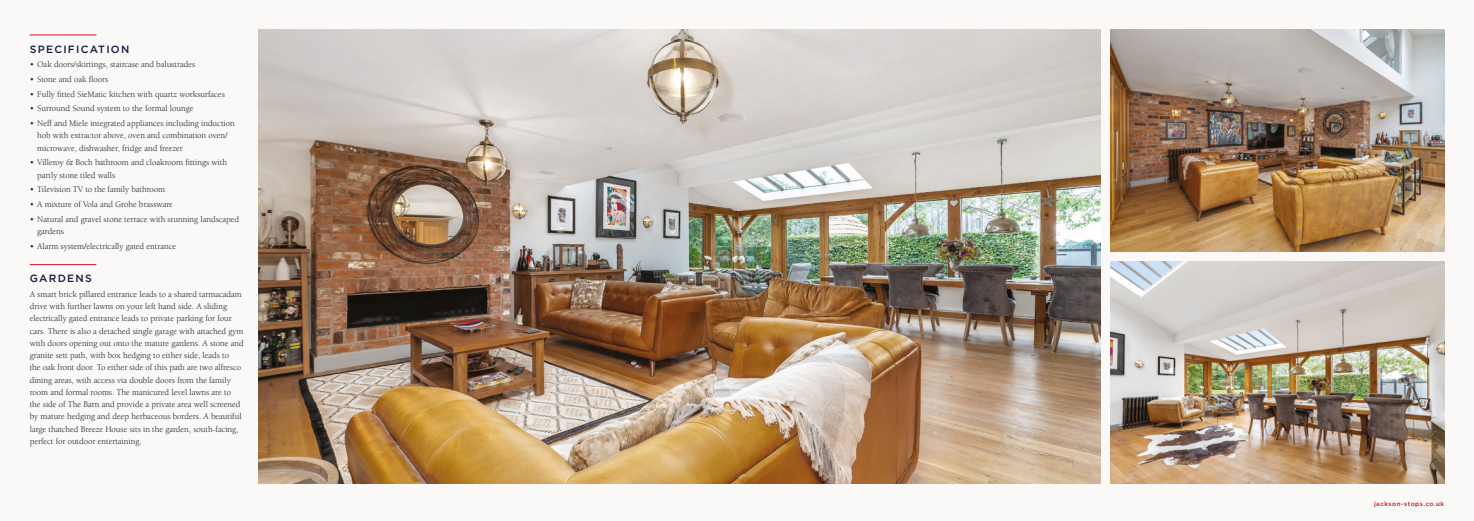
<style>
.page{position:relative;width:1474px;height:521px;background:#fff}
.page>*{position:absolute;margin:0;border:0;box-sizing:border-box;transform-origin:0 0}
.t1{font:500 10.5px "Gotham";letter-spacing:.12em;color:#161743}
.t2{font:8.75px/12.2px "Berkeley Std";letter-spacing:-.005em;color:#1f1c28}
.t3{font:500 6.12px "Gotham";letter-spacing:.09em;color:#d70926}
</style>
<div class="page">
<div style="left:0;top:0;width:1473px;height:521px;background:#faf9f7"></div>
<hr style="left:30px;top:35px;width:66px;height:1px;background:#d70926">
<hr style="left:30px;top:264px;width:66px;height:1px;background:#d70926">
<img style="left:259px;top:30px;width:841px;height:454px">
<img style="left:1110px;top:30px;width:334px;height:222px">
<img style="left:1110px;top:262px;width:334px;height:222px">
<p class="t1" style="left:30px;top:42px;width:101px">SPECIFICATION</p>
<p class="t2" style="left:30px;top:59px;width:167px">• Oak doors/skirtings, staircase and balustrades</p>
<p class="t2" style="left:30px;top:73px;width:80px">• Stone and oak floors</p>
<p class="t2" style="left:30px;top:88px;width:197px">• Fully fitted SieMatic kitchen with quartz worksurfaces</p>
<p class="t2" style="left:30px;top:103px;width:165px">• Surround Sound system to the formal lounge</p>
<p class="t2" style="left:37px;top:117px;width:199px;text-indent:-7px">• Neff and Miele integrated appliances including induction hob with extractor above, oven and combination oven/ microwave, dishwasher, fridge and freezer</p>
<p class="t2" style="left:37px;top:157px;width:191px;text-indent:-7px">• Villeroy &amp; Boch bathroom and cloakroom fittings with partly stone tiled walls</p>
<p class="t2" style="left:30px;top:184px;width:137px">• Tilevision TV to the family bathroom</p>
<p class="t2" style="left:30px;top:198px;width:145px">• A mixture of Vola and Grohe brassware</p>
<p class="t2" style="left:37px;top:213px;width:204px;text-indent:-7px">• Natural and gravel stone terrace with stunning landscaped gardens</p>
<p class="t2" style="left:30px;top:240px;width:148px">• Alarm system/electrically gated entrance</p>
<p class="t1" style="left:30px;top:272px;width:63px">GARDENS</p>
<p class="t2" style="left:30px;top:288px;width:215px">A smart brick pillared entrance leads to a shared tarmacadam drive with further lawns on your left hand side. A sliding electrically gated entrance leads to private parking for four cars. There is also a detached single garage with attached gym with doors opening out onto the mature gardens. A stone and granite sett path, with box hedging to either side, leads to<br>the oak front door. To either side of this path are two alfresco dining areas, with access via double doors from the family room and formal rooms. The manicured level lawns are to the side of The Barn and provide a private area well screened by mature hedging and deep herbaceous borders. A beautiful large thatched Breeze House sits in the garden, south-facing, perfect for outdoor entertaining.</p>
<p class="t3" style="left:1373px;top:500px;width:72px">jackson-stops.co.uk</p>
</div>
